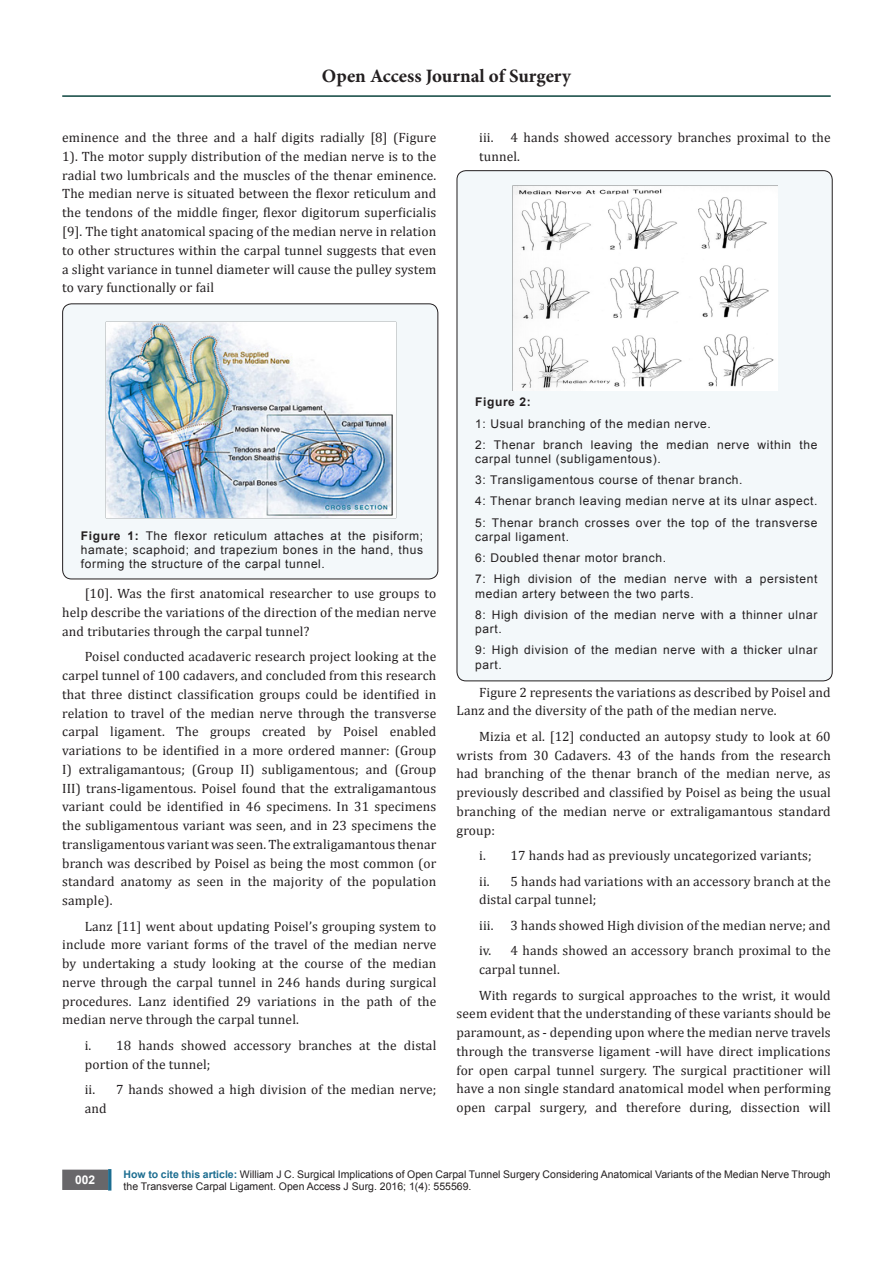
<style>
.page{position:relative;width:893px;height:1263px;background:#fff}
.page>*{position:absolute;margin:0;border:0;box-sizing:border-box;transform-origin:0 0}
.t1{font:700 18.9px "Minion Pro";color:#231f20}
.t2{font:13.5px/18.8px "Cambria";letter-spacing:.01em;color:#231f20;text-align:justify}
.t3{font:12px/21.1px "Arial";letter-spacing:.05em;color:#231f20}
.t4{font:700 12px "Arial";color:#fff}
.t5{font:10.5px/12.6px "Arial";color:#231f20}
.s1{font-weight:700}
.s2{font-weight:700;color:#1c6d90}
</style>
<div class="page">
<div style="left:63px;top:1170px;width:44px;height:19px;background:#68676a"></div>
<div style="left:62px;top:1169px;width:46px;height:21px;border:2px solid #68676a"></div>
<div style="left:108px;top:1169px;width:3px;height:21px;background:#1c6d90;border:2px solid #1c6d90"></div>
<hr style="left:62px;top:95px;width:769px;height:2px;background:#0b443d">
<div style="left:63px;top:304px;width:375px;height:275px;background:#f3f8fa;border-radius:9px"></div>
<div style="left:62px;top:303px;width:376px;height:276px;border:1px solid #231f20;border-radius:9px"></div>
<img style="left:105px;top:322px;width:291px;height:196px">
<div style="left:457px;top:171px;width:375px;height:510px;background:#f3f8fa;border-radius:9px"></div>
<img style="left:512px;top:186px;width:266px;height:205px">
<h1 class="t1" style="left:322px;top:63px;width:250px">Open Access Journal of Surgery</h1>
<p class="t2" style="left:62px;top:128px;width:376px">eminence and the three and a half digits radially [8] (Figure 1). The motor supply distribution of the median nerve is to the radial two lumbricals and the muscles of the thenar eminence.<br>The median nerve is situated between the flexor reticulum and the tendons of the middle finger, flexor digitorum superficialis [9]. The tight anatomical spacing of the median nerve in relation to other structures within the carpal tunnel suggests that even a slight variance in tunnel diameter will cause the pulley system to vary functionally or fail</p>
<p class="t2" style="left:479px;top:128px;width:353px;text-indent:31px">4 hands showed accessory branches proximal to the tunnel.</p>
<p class="t2" style="left:479px;top:128px;width:16px">iii.</p>
<p class="t3" style="left:81px;top:528px;width:344px;line-height:14.4px;text-align:justify"><span class="s1">Figure 1:</span> The flexor reticulum attaches at the pisiform; hamate; scaphoid; and trapezium bones in the hand, thus forming the structure of the carpal tunnel.</p>
<p class="t2" style="left:62px;top:584px;width:376px;text-indent:22px">[10]. Was the first anatomical researcher to use groups to help describe the variations of the direction of the median nerve and tributaries through the carpal tunnel?</p>
<p class="t2" style="left:62px;top:647px;width:376px;text-indent:22px">Poisel conducted acadaveric research project looking at the carpel tunnel of 100 cadavers, and concluded from this research that three distinct classification groups could be identified in relation to travel of the median nerve through the transverse carpal ligament. The groups created by Poisel enabled variations to be identified in a more ordered manner: (Group I) extraligamantous; (Group II) subligamentous; and (Group III) trans-ligamentous. Poisel found that the extraligamantous variant could be identified in 46 specimens. In 31 specimens the subligamentous variant was seen, and in 23 specimens the transligamentous variant was seen. The extraligamantous thenar branch was described by Poisel as being the most common (or standard anatomy as seen in the majority of the population sample).</p>
<p class="t2" style="left:62px;top:916px;width:376px;text-indent:22px">Lanz [11] went about updating Poisel’s grouping system to include more variant forms of the travel of the median nerve by undertaking a study looking at the course of the median nerve through the carpal tunnel in 246 hands during surgical procedures. Lanz identified 29 variations in the path of the median nerve through the carpal tunnel.</p>
<p class="t2" style="left:85px;top:1036px;width:353px">i. 18 hands showed accessory branches at the distal portion of the tunnel;</p>
<p class="t2" style="left:85px;top:1080px;width:353px">ii. 7 hands showed a high division of the median nerve; and</p>
<p class="t3" style="left:475px;top:392px;width:344px"><span class="s1">Figure 2:<br></span>1: Usual branching of the median nerve.<br>2: Thenar branch leaving the median nerve within the</p>
<p class="t3" style="left:475px;top:448px;width:344px">carpal tunnel (subligamentous).<br>3: Transligamentous course of thenar branch.<br>4: Thenar branch leaving median nerve at its ulnar aspect.<br>5: Thenar branch crosses over the top of the transverse</p>
<p class="t3" style="left:475px;top:526px;width:344px">carpal ligament.<br>6: Doubled thenar motor branch.<br>7: High division of the median nerve with a persistent</p>
<p class="t3" style="left:475px;top:583px;width:344px">median artery between the two parts.<br>8: High division of the median nerve with a thinner ulnar</p>
<p class="t3" style="left:475px;top:618px;width:343px">part.<br>9: High division of the median nerve with a thicker ulnar</p>
<p class="t3" style="left:475px;top:654px;width:28px">part.</p>
<p class="t2" style="left:457px;top:682px;width:376px;text-indent:22px">Figure 2 represents the variations as described by Poisel and<br>Lanz and the diversity of the path of the median nerve.</p>
<p class="t2" style="left:457px;top:727px;width:376px;text-indent:22px">Mizia et al. [12] conducted an autopsy study to look at 60 wrists from 30 Cadavers. 43 of the hands from the research had branching of the thenar branch of the median nerve, as previously described and classified by Poisel as being the usual branching of the median nerve or extraligamantous standard group:</p>
<p class="t2" style="left:479px;top:846px;width:334px">i. 17 hands had as previously uncategorized variants;</p>
<p class="t2" style="left:479px;top:871px;width:353px">ii. 5 hands had variations with an accessory branch at the distal carpal tunnel;</p>
<p class="t2" style="left:479px;top:916px;width:16px">iii.</p>
<p class="t2" style="left:511px;top:916px;width:322px">3 hands showed High division of the median nerve; and</p>
<p class="t2" style="left:479px;top:941px;width:353px">iv. 4 hands showed an accessory branch proximal to the carpal tunnel.</p>
<p class="t2" style="left:457px;top:985px;width:376px;text-indent:22px">With regards to surgical approaches to the wrist, it would seem evident that the understanding of these variants should be paramount, as - depending upon where the median nerve travels through the transverse ligament -will have direct implications for open carpal tunnel surgery. The surgical practitioner will have a non single standard anatomical model when performing open carpal surgery, and therefore during, dissection will</p>
<p class="t4" style="left:75px;top:1172px;width:22px">002</p>
<p class="t5" style="left:124px;top:1168px;width:709px"><span class="s2">How to cite this article:</span> William J C. Surgical Implications of Open Carpal Tunnel Surgery Considering Anatomical Variants of the Median Nerve Through the Transverse Carpal Ligament. Open Access J Surg. 2016; 1(4): 555569.</p>
</div>
